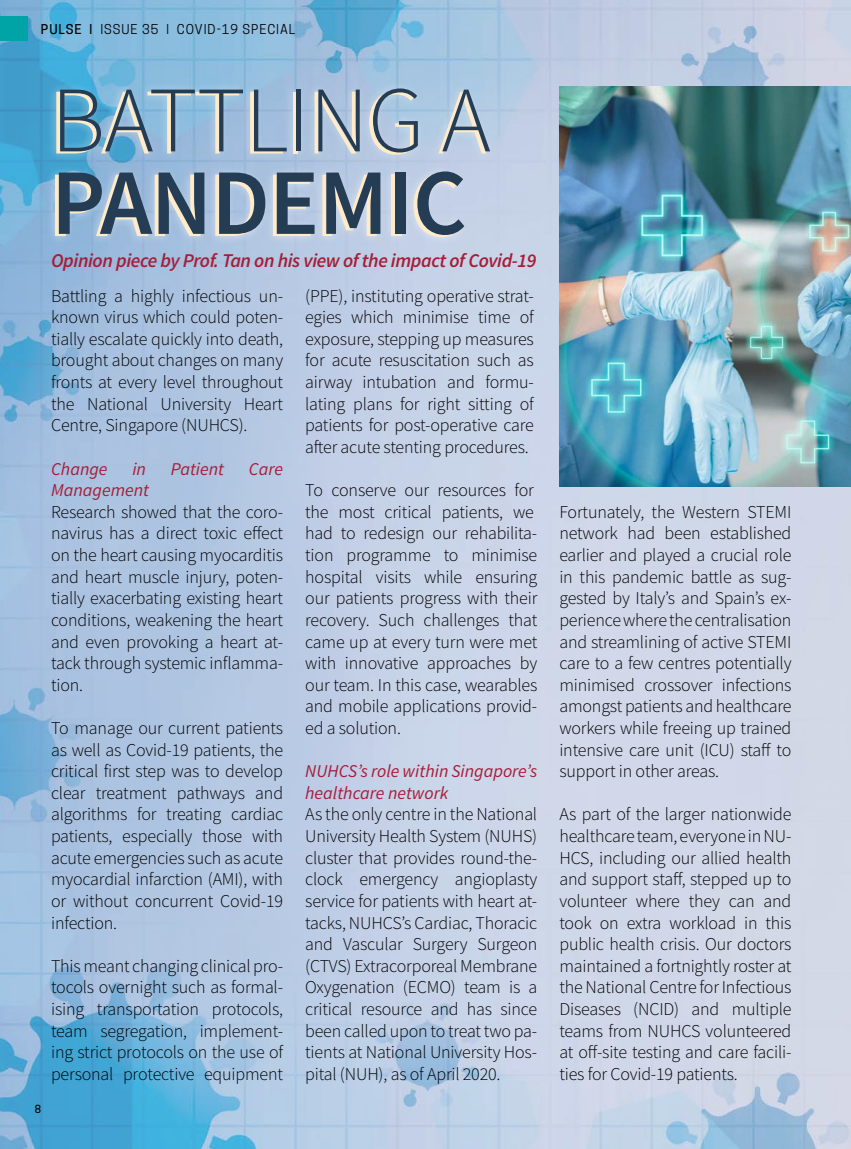
<style>
.page{position:relative;width:851px;height:1149px;background:#fff}
.page>*{position:absolute;margin:0;border:0;box-sizing:border-box;transform-origin:0 0}
.t1{font:93.6px/82.5px "Source Sans Variable";letter-spacing:-.005em;color:#243d54}
.t2{font:italic 19.5px "Source Sans Variable";letter-spacing:.01em;color:#a71d38}
.t3{font:18px/21.6px "Source Sans Variable";letter-spacing:-.005em;color:#020103;text-align:justify}
.t4{font:italic 18px/21.6px "Source Sans Variable";letter-spacing:.02em;color:#a71d38}
.t5{font:12.75px "Cooper Hewitt";letter-spacing:.075em;color:#020103}
.t6{font:500 10.5px "Cooper Hewitt";color:#020103}
.s1{font-weight:500}
</style>
<div class="page">
<img style="left:0;top:0;width:850px;height:1148px">
<div style="left:0;top:17px;width:28px;height:24px;background:#00a4a6"></div>
<div style="left:46px;top:81px;width:448px;height:166px;background:#fff;opacity:.5"></div>
<img style="left:559px;top:87px;width:291px;height:399px">
<p class="t5" style="left:41px;top:21px;width:255px"><span class="s1">PULSE |</span> ISSUE 35 | COVID-19 SPECIAL</p>
<h1 class="t1" style="left:51px;top:80px;width:440px">BATTLING A<br>PANDEMIC</h1>
<p class="t2" style="left:51px;top:248px;width:486px">Opinion piece by Prof. Tan on his view of the impact of Covid-19</p>
<p class="t6" style="left:35px;top:1102px;width:8px">8</p>
<p class="t3" style="left:51px;top:285px;width:233px">Battling a highly infectious un&shy;known virus which could poten&shy;tially escalate quickly into death, brought about changes on many fronts at every level throughout the National University Heart Centre, Singapore (NUHCS).</p>
<p class="t4" style="left:51px;top:458px;width:58px">Change</p>
<p class="t4" style="left:132px;top:458px;width:15px">in</p>
<p class="t4" style="left:171px;top:458px;width:54px">Patient</p>
<p class="t4" style="left:249px;top:458px;width:35px">Care</p>
<p class="t4" style="left:51px;top:479px;width:99px">Management</p>
<p class="t3" style="left:51px;top:501px;width:233px">Research showed that the coro&shy;navirus has a direct toxic effect on the heart causing myocarditis and heart muscle injury, poten&shy;tially exacerbating existing heart conditions, weakening the heart and even provoking a heart at&shy;tack through systemic inflamma&shy;tion.</p>
<p class="t3" style="left:51px;top:717px;width:233px">To manage our current patients as well as Covid-19 patients, the critical first step was to develop clear treatment pathways and algorithms for treating cardiac patients, especially those with acute emergencies such as acute myocardial infarction (AMI), with or without concurrent Covid-19 infection.</p>
<p class="t3" style="left:51px;top:954px;width:233px">This meant changing clinical pro&shy;tocols overnight such as formal&shy;ising transportation protocols, team segregation, implement&shy;ing strict protocols on the use of personal protective equipment</p>
<p class="t3" style="left:305px;top:285px;width:230px">(PPE), instituting operative strat&shy;egies which minimise time of exposure, stepping up measures for acute resuscitation such as airway intubation and formu&shy;lating plans for right sitting of patients for post-operative care after acute stenting procedures.</p>
<p class="t3" style="left:305px;top:479px;width:233px;text-align:left">To conserve our resources for the most critical patients, we had to redesign our rehabilita&shy;tion programme to minimise hospital visits while ensuring our patients progress with their recovery. Such challenges that came up at every turn were met with innovative approaches by our team. In this case, wearables and mobile applications provid&shy;ed a solution.</p>
<p class="t4" style="left:305px;top:760px;width:233px">NUHCS’s role within Singapore’s healthcare network</p>
<p class="t3" style="left:305px;top:803px;width:233px">As the only centre in the National University Health System (NUHS) cluster that provides round-the&shy;clock emergency angioplasty service for patients with heart at&shy;tacks, NUHCS’s Cardiac, Thoracic and Vascular Surgery Surgeon (CTVS) Extracorporeal Membrane Oxygenation (ECMO) team is a critical resource and has since been called upon to treat two pa&shy;tients at National University Hos&shy;pital (NUH), as of April 2020.</p>
<p class="t3" style="left:559px;top:501px;width:233px">Fortunately, the Western STEMI network had been established earlier and played a crucial role in this pandemic battle as sug&shy;gested by Italy’s and Spain’s ex&shy;perience where the centralisation and streamlining of active STEMI care to a few centres potentially minimised crossover infections amongst patients and healthcare workers while freeing up trained intensive care unit (ICU) staff to support in other areas.</p>
<p class="t3" style="left:559px;top:803px;width:233px">As part of the larger nationwide healthcare team, everyone in NU-HCS, including our allied health and support staff, stepped up to volunteer where they can and took on extra workload in this public health crisis. Our doctors maintained a fortnightly roster at the National Centre for Infectious Diseases (NCID) and multiple teams from NUHCS volunteered at off-site testing and care facili&shy;ties for Covid-19 patients.</p>
</div>
